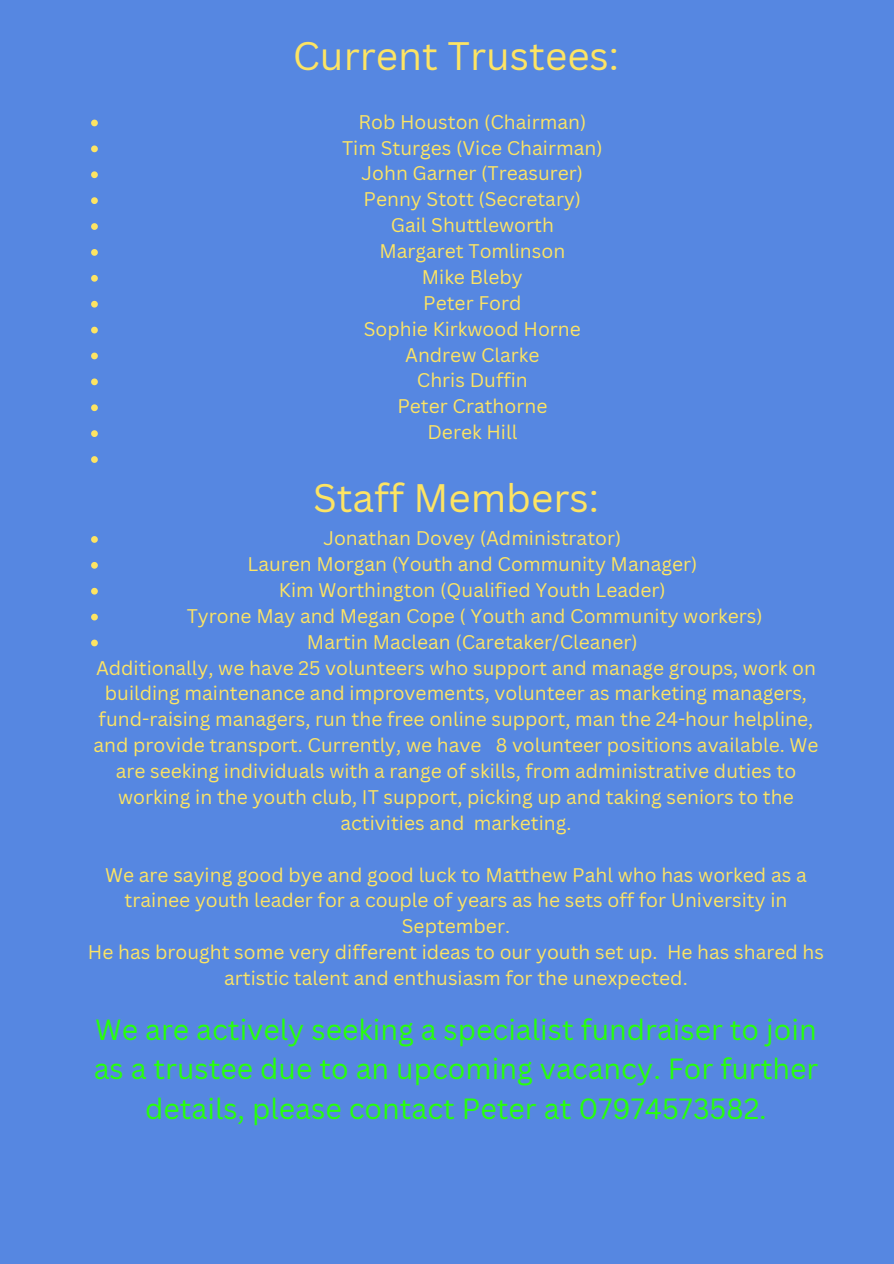
<style>
.page{position:relative;width:894px;height:1264px;background:#fff}
.page>*{position:absolute;margin:0;border:0;box-sizing:border-box;transform-origin:0 0}
.t1{font:38.7px "Canva Sans";color:#fde463}
.t2{font:28.5px/39.3px "Canva Sans";color:#28ff0d;text-align:center}
.t3{font:19.2px/25.8px "Canva Sans";color:#fde463;text-align:center}
</style>
<div class="page">
<div style="left:0;top:0;width:893px;height:1263px;background:#5687e1"></div>
<svg style="left:91px;top:120px;width:7px;height:6px"></svg>
<svg style="left:91px;top:145px;width:7px;height:7px"></svg>
<svg style="left:91px;top:171px;width:7px;height:7px"></svg>
<svg style="left:91px;top:197px;width:7px;height:7px"></svg>
<svg style="left:91px;top:223px;width:7px;height:7px"></svg>
<svg style="left:91px;top:249px;width:7px;height:7px"></svg>
<svg style="left:91px;top:275px;width:7px;height:7px"></svg>
<svg style="left:91px;top:301px;width:7px;height:6px"></svg>
<svg style="left:91px;top:327px;width:7px;height:6px"></svg>
<svg style="left:91px;top:352px;width:7px;height:7px"></svg>
<svg style="left:91px;top:378px;width:7px;height:7px"></svg>
<svg style="left:91px;top:404px;width:7px;height:7px"></svg>
<svg style="left:91px;top:430px;width:7px;height:7px"></svg>
<svg style="left:91px;top:456px;width:7px;height:7px"></svg>
<svg style="left:91px;top:536px;width:7px;height:7px"></svg>
<svg style="left:91px;top:562px;width:7px;height:6px"></svg>
<svg style="left:91px;top:588px;width:7px;height:6px"></svg>
<svg style="left:91px;top:613px;width:7px;height:7px"></svg>
<svg style="left:91px;top:639px;width:7px;height:7px"></svg>
<h1 class="t1" style="left:293px;top:29px;width:328px">Current Trustees:</h1>
<p class="t3" style="left:358px;top:108px;width:229px">Rob Houston (Chairman)</p>
<p class="t3" style="left:342px;top:134px;width:262px">Tim Sturges (Vice Chairman)</p>
<p class="t3" style="left:361px;top:160px;width:223px">John Garner (Treasurer)</p>
<p class="t3" style="left:363px;top:186px;width:219px">Penny Stott (Secretary)</p>
<p class="t3" style="left:390px;top:212px;width:165px">Gail Shuttleworth</p>
<p class="t3" style="left:379px;top:238px;width:187px">Margaret Tomlinson</p>
<p class="t3" style="left:421px;top:263px;width:102px">Mike Bleby</p>
<p class="t3" style="left:423px;top:289px;width:100px">Peter Ford</p>
<p class="t3" style="left:364px;top:315px;width:218px">Sophie Kirkwood Horne</p>
<p class="t3" style="left:405px;top:341px;width:136px">Andrew Clarke</p>
<p class="t3" style="left:417px;top:367px;width:112px">Chris Duffin</p>
<p class="t3" style="left:397px;top:393px;width:151px">Peter Crathorne</p>
<p class="t3" style="left:427px;top:419px;width:91px">Derek Hill</p>
<h1 class="t1" style="left:313px;top:471px;width:287px">Staff Members:</h1>
<p class="t3" style="left:323px;top:524px;width:299px">Jonathan Dovey (Administrator)</p>
<p class="t3" style="left:247px;top:550px;width:451px">Lauren Morgan (Youth and Community Manager)</p>
<p class="t3" style="left:279px;top:576px;width:388px">Kim Worthington (Qualified Youth Leader)</p>
<p class="t3" style="left:187px;top:602px;width:577px">Tyrone May and Megan Cope ( Youth and Community workers)</p>
<p class="t3" style="left:307px;top:628px;width:332px">Martin Maclean (Caretaker/Cleaner)</p>
<p class="t3" style="left:93px;top:654px;width:726px">Additionally, we have 25 volunteers who support and manage groups, work on building maintenance and improvements, volunteer as marketing managers, fund-raising managers, run the free online support, man the 24-hour helpline, and provide transport. Currently, we have 8 volunteer positions available. We are seeking individuals with a range of skills, from administrative duties to working in the youth club, IT support, picking up and taking seniors to the activities and marketing.</p>
<p class="t3" style="left:105px;top:861px;width:702px">We are saying good bye and good luck to Matthew Pahl who has worked as a trainee youth leader for a couple of years as he sets off for University in<br>September.</p>
<p class="t3" style="left:88px;top:938px;width:737px">He has brought some very different ideas to our youth set up. He has shared hs artistic talent and enthusiasm for the unexpected.</p>
<h2 class="t2" style="left:94px;top:1009px;width:726px">We are actively seeking a specialist fundraiser to join as a trustee due to an upcoming vacancy. For further details, please contact Peter at 07974573582.</h2>
</div>
